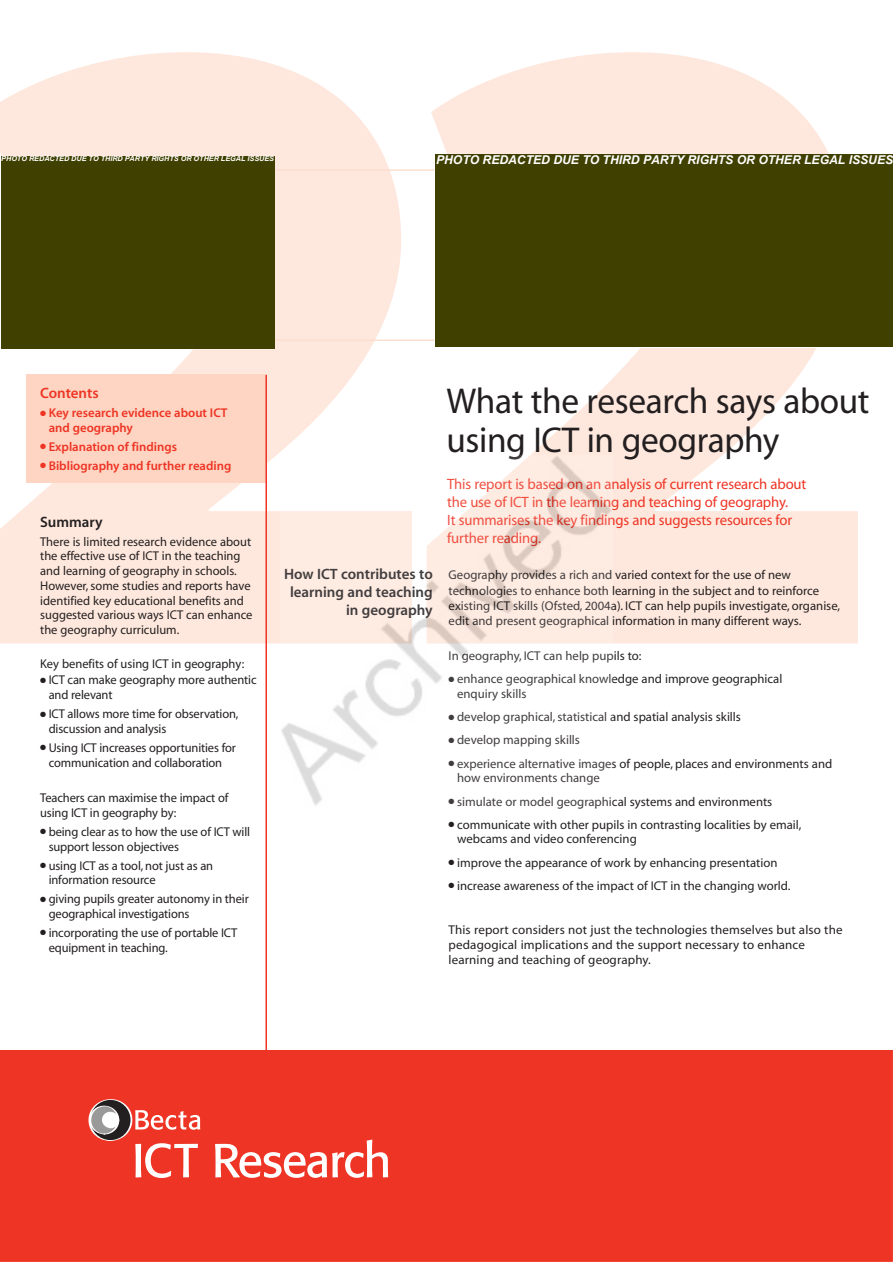
<style>
.page{position:relative;width:893px;height:1262px;background:#fff}
.page>*{position:absolute;margin:0;border:0;box-sizing:border-box;transform-origin:0 0}
.t1{font:894.3px "Myriad MM 830 600";color:#fee8dd}
.t2{font:36px/39px "Myriad MM 400 600";letter-spacing:-.01em;color:#231f20}
.t3{font:15px/18px "Myriad MM 400 600";letter-spacing:-.01em;color:#ee3424}
.t4{font:15px/18px "Myriad MM 565 600";color:#231f20;text-align:right}
.t5{font:15px "Myriad MM 565 600";letter-spacing:-.005em;color:#ee3424}
.t6{font:12.75px/14.7px "Myriad MM 400 600";color:#231f20}
.t7{font:12.75px/14.7px "Myriad MM 565 600";color:#ee3424}
.t8{font:italic 700 12.15px "Arial";color:#fff}
.t9{font:italic 700 7.2px "Arial";color:#fff}
</style>
<div class="page">
<div style="left:26px;top:375px;width:240px;height:108px;background:#fdd5c2"></div>
<div style="left:0;top:1050px;width:892px;height:211px;background:#ee3424"></div>
<hr style="left:274px;top:169px;width:161px;height:2px;background:#fddecf">
<hr style="left:274px;top:339px;width:161px;height:2px;background:#fddecf">
<svg style="left:215px;top:1139px;width:173px;height:38px"></svg>
<svg style="left:88px;top:1099px;width:112px;height:79px"></svg>
<hr style="left:265px;top:375px;width:2px;height:676px;background:#ee3424">
<img style="left:281px;top:456px;width:331px;height:350px">
<div style="left:1px;top:156px;width:273px;height:192px;background:#404000"></div>
<div style="left:435px;top:154px;width:457px;height:193px;background:#404000"></div>
<h1 class="t1" style="left:-56px;top:7px;width:960px">22</h1>
<p class="t9" style="left:1px;top:154px;width:274px">PHOTO REDACTED DUE TO THIRD PARTY RIGHTS OR OTHER LEGAL ISSUES</p>
<p class="t8" style="left:436px;top:151px;width:458px">PHOTO REDACTED DUE TO THIRD PARTY RIGHTS OR OTHER LEGAL ISSUES</p>
<h2 class="t2" style="left:446px;top:384px;width:424px">What the research says about using ICT in geography</h2>
<p class="t3" style="left:447px;top:476px;width:361px">This report is based on an analysis of current research about the use of ICT in the learning and teaching of geography.<br>It summarises the key findings and suggests resources for further reading.</p>
<p class="t6" style="left:448px;top:568px;width:393px;line-height:15.3px">Geography provides a rich and varied context for the use of new technologies to enhance both learning in the subject and to reinforce existing ICT skills (Ofsted, 2004a). ICT can help pupils investigate, organise, edit and present geographical information in many different ways.</p>
<p class="t6" style="left:448px;top:649px;width:194px">In geography, ICT can help pupils to:</p>
<p class="t6" style="left:457px;top:673px;width:327px;text-indent:-9px">● enhance geographical knowledge and improve geographical enquiry skills</p>
<p class="t6" style="left:448px;top:710px;width:294px">● develop graphical, statistical and spatial analysis skills</p>
<p class="t6" style="left:448px;top:734px;width:133px">● develop mapping skills</p>
<p class="t6" style="left:457px;top:757px;width:376px;text-indent:-9px">● experience alternative images of people, places and environments and how environments change</p>
<p class="t6" style="left:448px;top:795px;width:325px">● simulate or model geographical systems and environments</p>
<p class="t6" style="left:457px;top:818px;width:346px;text-indent:-9px">● communicate with other pupils in contrasting localities by email, webcams and video conferencing</p>
<p class="t6" style="left:448px;top:856px;width:330px">● improve the appearance of work by enhancing presentation</p>
<p class="t6" style="left:448px;top:879px;width:343px">● increase awareness of the impact of ICT in the changing world.</p>
<p class="t6" style="left:448px;top:923px;width:395px">This report considers not just the technologies themselves but also the pedagogical implications and the support necessary to enhance learning and teaching of geography.</p>
<p class="t5" style="left:40px;top:387px;width:60px">Contents</p>
<p class="t7" style="left:49px;top:407px;width:180px;text-indent:-9px">● Key research evidence about ICT and geography</p>
<p class="t7" style="left:40px;top:440px;width:138px">● Explanation of findings</p>
<p class="t7" style="left:40px;top:459px;width:193px">● Bibliography and further reading</p>
<p class="t4" style="left:40px;top:514px;width:64px">Summary</p>
<p class="t6" style="left:40px;top:535px;width:214px">There is limited research evidence about the effective use of ICT in the teaching and learning of geography in schools.<br>However, some studies and reports have identified key educational benefits and suggested various ways ICT can enhance the geography curriculum.</p>
<p class="t6" style="left:40px;top:657px;width:205px">Key benefits of using ICT in geography:</p>
<p class="t6" style="left:49px;top:674px;width:209px;text-indent:-9px">● ICT can make geography more authentic and relevant</p>
<p class="t6" style="left:49px;top:707px;width:191px;text-indent:-9px">● ICT allows more time for observation, discussion and analysis</p>
<p class="t6" style="left:40px;top:741px;width:197px;text-align:center">● Using ICT increases opportunities for communication and collaboration</p>
<p class="t6" style="left:40px;top:792px;width:190px">Teachers can maximise the impact of using ICT in geography by:</p>
<p class="t6" style="left:49px;top:825px;width:203px;text-indent:-9px">● being clear as to how the use of ICT will support lesson objectives</p>
<p class="t6" style="left:49px;top:859px;width:166px;text-indent:-9px">● using ICT as a tool, not just as an information resource</p>
<p class="t6" style="left:49px;top:893px;width:201px;text-indent:-9px">● giving pupils greater autonomy in their geographical investigations</p>
<p class="t6" style="left:49px;top:926px;width:190px;text-indent:-9px">● incorporating the use of portable ICT equipment in teaching.</p>
<p class="t4" style="left:284px;top:566px;width:150px">How ICT contributes to learning and teaching in geography</p>
</div>
